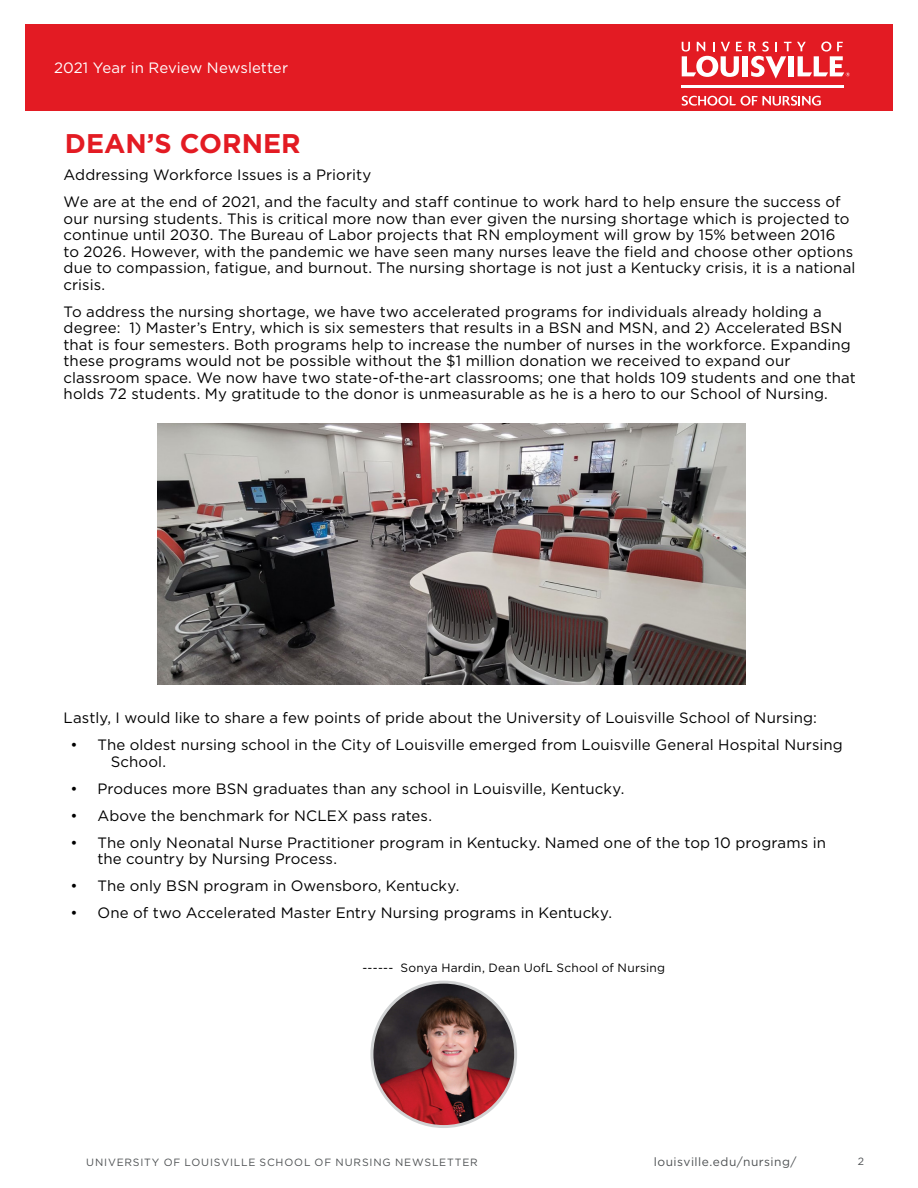
<style>
.page{position:relative;width:918px;height:1188px;background:#fff}
.page>*{position:absolute;margin:0;border:0;box-sizing:border-box;transform-origin:0 0}
.t1{font:700 27px "Gotham";color:#e31b23}
.t2{font:15px/16.5px "Gotham";letter-spacing:.005em;color:#000}
.t3{font:15px "Gotham";color:#fff}
.t4{font:12px "Gotham";letter-spacing:.015em;color:#000}
.t5{font:12px "Gotham";letter-spacing:.04em;color:#4e5153}
.t6{font:10.5px "Gotham";letter-spacing:.08em;color:#4e5153}
</style>
<div class="page">
<div style="left:25px;top:25px;width:868px;height:86px;background:#e31b23"></div>
<div style="left:742px;top:56px;width:6px;height:20px;background:#fff"></div>
<div style="left:788px;top:56px;width:6px;height:20px;background:#fff"></div>
<svg style="left:682px;top:42px;width:60px;height:35px"></svg>
<svg style="left:749px;top:42px;width:42px;height:37px"></svg>
<svg style="left:797px;top:42px;width:53px;height:34px"></svg>
<svg style="left:682px;top:96px;width:139px;height:10px"></svg>
<hr style="left:682px;top:85px;width:162px;height:2px;background:#fff">
<img style="left:157px;top:424px;width:589px;height:261px">
<img style="left:372px;top:982px;width:144px;height:145px;border-radius:72px">
<div style="left:370px;top:981px;width:147px;height:147px;border:3px solid #d1d3d4;border-radius:50%"></div>
<p class="t3" style="left:54px;top:58px;width:236px">2021 Year in Review Newsletter</p>
<p class="t1" style="left:65px;top:126px;width:237px">DEAN’S CORNER</p>
<p class="t2" style="left:64px;top:166px;width:309px">Addressing Workforce Issues is a Priority</p>
<p class="t2" style="left:64px;top:193px;width:793px">We are at the end of 2021, and the faculty and staff continue to work hard to help ensure the success of our nursing students. This is critical more now than ever given the nursing shortage which is projected to continue until 2030. The Bureau of Labor projects that RN employment will grow by 15% between 2016<br>to 2026. However, with the pandemic we have seen many nurses leave the field and choose other options due to compassion, fatigue, and burnout. The nursing shortage is not just a Kentucky crisis, it is a national crisis.</p>
<p class="t2" style="left:64px;top:303px;width:794px">To address the nursing shortage, we have two accelerated programs for individuals already holding a degree: 1) Master’s Entry, which is six semesters that results in a BSN and MSN, and 2) Accelerated BSN that is four semesters. Both programs help to increase the number of nurses in the workforce. Expanding these programs would not be possible without the $1 million donation we received to expand our classroom space. We now have two state-of-the-art classrooms; one that holds 109 students and one that holds 72 students. My gratitude to the donor is unmeasurable as he is a hero to our School of Nursing.</p>
<p class="t2" style="left:64px;top:709px;width:755px">Lastly, I would like to share a few points of pride about the University of Louisville School of Nursing:</p>
<p class="t2" style="left:111px;top:736px;width:733px;text-indent:-40px">• The oldest nursing school in the City of Louisville emerged from Louisville General Hospital Nursing<br>School.</p>
<p class="t2" style="left:70px;top:780px;width:555px">• Produces more BSN graduates than any school in Louisville, Kentucky.</p>
<p class="t2" style="left:70px;top:807px;width:363px">• Above the benchmark for NCLEX pass rates.</p>
<p class="t2" style="left:97px;top:834px;width:730px;text-indent:-27px">• The only Neonatal Nurse Practitioner program in Kentucky. Named one of the top 10 programs in the country by Nursing Process.</p>
<p class="t2" style="left:70px;top:877px;width:391px">• The only BSN program in Owensboro, Kentucky.</p>
<p class="t2" style="left:70px;top:904px;width:543px">• One of two Accelerated Master Entry Nursing programs in Kentucky.</p>
<p class="t4" style="left:362px;top:960px;width:304px">------ Sonya Hardin, Dean UofL School of Nursing</p>
<p class="t6" style="left:86px;top:1156px;width:393px">UNIVERSITY OF LOUISVILLE SCHOOL OF NURSING NEWSLETTER</p>
<p class="t5" style="left:654px;top:1154px;width:144px">louisville.edu/nursing/</p>
<p class="t6" style="left:858px;top:1155px;width:8px">2</p>
</div>
